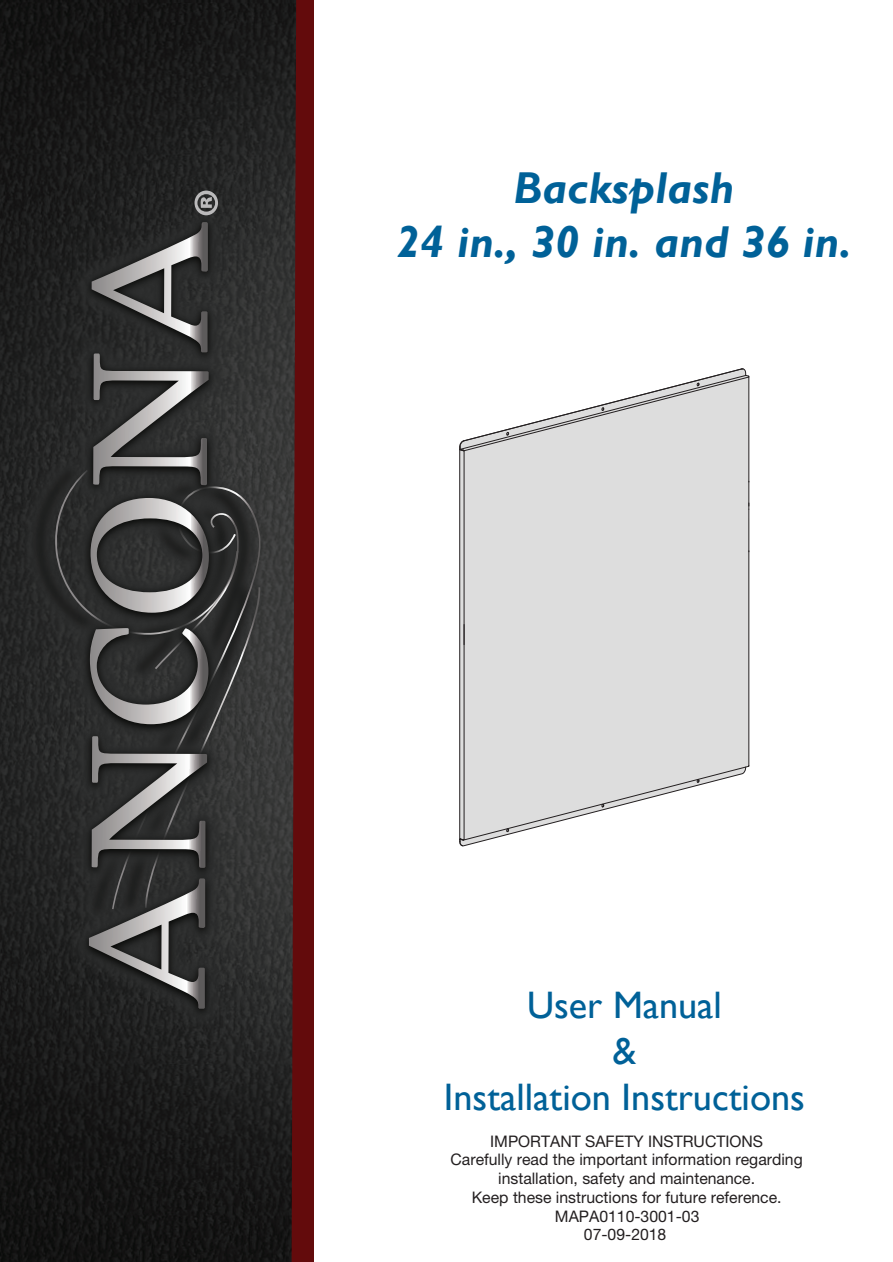
<style>
.page{position:relative;width:893px;height:1262px;background:#fff}
.page>*{position:absolute;margin:0;border:0;box-sizing:border-box;transform-origin:0 0}
.t1{font:700 68.1px "Myriad Pro";color:#bbbabb}
.t2{font:italic 700 44.7px/53.6px "Gill Sans";letter-spacing:.01em;color:#006198;text-align:center}
.t3{font:38.25px/45.9px "Gill Sans";color:#006198;text-align:center}
.t4{font:15.9px/18.6px "Helvetica Neue LT Std";color:#231f20;text-align:center}
</style>
<div class="page">
<img style="left:0;top:0;width:274px;height:1262px">
<svg style="left:274px;top:0;width:40px;height:1262px;background:#471e1e"></svg>
<img style="left:12px;top:442px;width:260px;height:493px">
<img style="left:26px;top:457px;width:28px;height:464px">
<div style="left:261px;top:486px;width:5px;height:423px;background:#393939"></div>
<img style="left:62px;top:194px;width:175px;height:843px">
<img style="left:76px;top:209px;width:146px;height:812px">
<svg style="left:54px;top:222px;width:207px;height:786px;background:#404040"></svg>
<svg style="left:459px;top:368px;width:290px;height:479px"></svg>
<h1 class="t1" style="left:174px;top:219px;width:34px;rotate:-90deg">®</h1>
<h2 class="t2" style="left:396px;top:162px;width:456px">Backsplash<br>24 in., 30 in. and 36 in.</h2>
<h3 class="t3" style="left:444px;top:982px;width:362px">User Manual<br>&amp;<br>Installation Instructions</h3>
<p class="t4" style="left:450px;top:1131px;width:354px">IMPORTANT SAFETY INSTRUCTIONS<br>Carefully read the important information regarding installation, safety and maintenance.<br>Keep these instructions for future reference.<br>MAPA0110-3001-03<br>07-09-2018</p>
</div>
